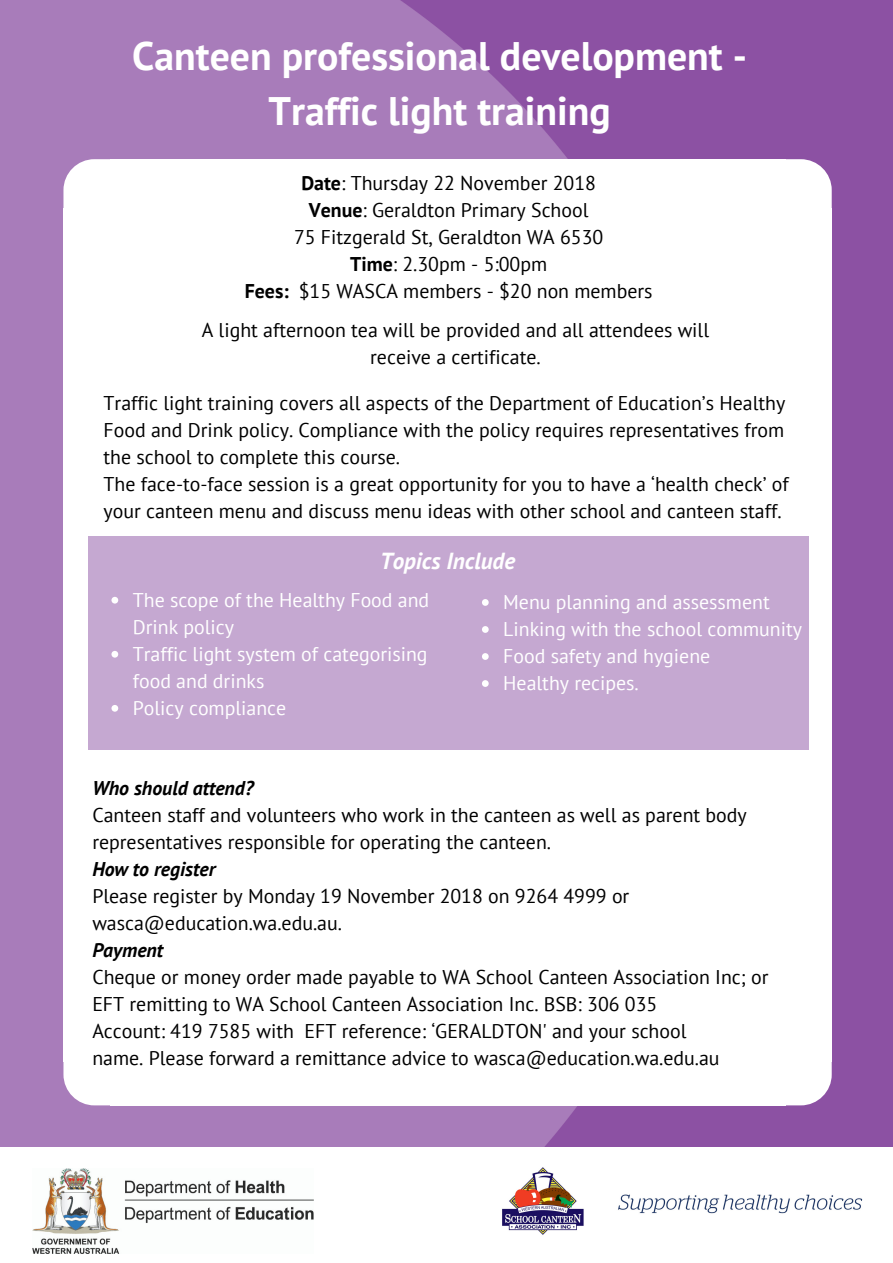
<style>
.page{position:relative;width:893px;height:1263px;background:#fff}
.page>*{position:absolute;margin:0;border:0;box-sizing:border-box;transform-origin:0 0}
.t1{font:700 39.75px/55.2px "PT Sans";color:#fff;text-align:center}
.t2{font:italic 700 23.25px "PT Sans";color:#fff}
.t3{font:19.8px/27px "PT Sans";color:#000}
.t4{font:19.8px/27px "PT Sans";color:#fff}
.t5{font:italic 700 19.8px "PT Sans";color:#000}
.s1{font-weight:700}
</style>
<div class="page">
<img style="left:0;top:0;width:893px;height:1147px">
<svg style="left:785px;top:159px;width:47px;height:50px"></svg>
<div style="left:784px;top:209px;width:48px;height:853px;background:#fff"></div>
<div style="left:110px;top:209px;width:675px;height:853px;background:#fff"></div>
<div style="left:110px;top:159px;width:675px;height:51px;background:#fff"></div>
<svg style="left:63px;top:159px;width:47px;height:50px"></svg>
<div style="left:63px;top:209px;width:48px;height:853px;background:#fff"></div>
<div style="left:110px;top:1061px;width:675px;height:44px;background:#fff"></div>
<svg style="left:63px;top:1062px;width:47px;height:43px"></svg>
<svg style="left:785px;top:1062px;width:47px;height:43px"></svg>
<img style="left:502px;top:1167px;width:361px;height:68px">
<div style="left:95px;top:553px;width:707px;height:180px;background:#c5a8d1"></div>
<div style="left:787px;top:728px;width:22px;height:22px;background:#c5a8d1"></div>
<div style="left:88px;top:557px;width:22px;height:172px;background:#c5a8d1"></div>
<div style="left:88px;top:728px;width:22px;height:22px;background:#c5a8d1"></div>
<div style="left:787px;top:557px;width:22px;height:172px;background:#c5a8d1"></div>
<div style="left:109px;top:728px;width:680px;height:22px;background:#c5a8d1"></div>
<div style="left:787px;top:536px;width:22px;height:22px;background:#c5a8d1"></div>
<div style="left:88px;top:536px;width:22px;height:22px;background:#c5a8d1"></div>
<div style="left:109px;top:536px;width:680px;height:22px;background:#c5a8d1"></div>
<svg style="left:111px;top:597px;width:7px;height:7px"></svg>
<svg style="left:111px;top:651px;width:7px;height:7px"></svg>
<svg style="left:111px;top:705px;width:7px;height:7px"></svg>
<svg style="left:482px;top:599px;width:7px;height:7px"></svg>
<svg style="left:482px;top:626px;width:7px;height:7px"></svg>
<svg style="left:482px;top:653px;width:7px;height:7px"></svg>
<svg style="left:482px;top:680px;width:7px;height:7px"></svg>
<img style="left:33px;top:1169px;width:280px;height:84px">
<h1 class="t1" style="left:132px;top:27px;width:616px">Canteen professional development -<br>Traffic light training</h1>
<p class="t3" style="left:245px;top:169px;width:409px;text-align:center"><span class="s1">Date</span>: Thursday 22 November 2018<br><span class="s1">Venue</span>: Geraldton Primary School<br>75 Fitzgerald St, Geraldton WA 6530<br><span class="s1">Time</span>: 2.30pm - 5:00pm<br><span class="s1">Fees:</span> $15 WASCA members - $20 non members</p>
<p class="t3" style="left:202px;top:316px;width:509px;text-align:center">A light afternoon tea will be provided and all attendees will receive a certificate.</p>
<p class="t3" style="left:104px;top:389px;width:687px">Traffic light training covers all aspects of the Department of Education’s Healthy Food and Drink policy. Compliance with the policy requires representatives from the school to complete this course.<br>The face-to-face session is a great opportunity for you to have a ‘health check’ of your canteen menu and discuss menu ideas with other school and canteen staff.</p>
<p class="t2" style="left:380px;top:545px;width:137px">Topics Include</p>
<p class="t4" style="left:133px;top:586px;width:298px">The scope of the Healthy Food and<br>Drink policy<br>Traffic light system of categorising food and drinks<br>Policy compliance</p>
<p class="t4" style="left:503px;top:588px;width:300px">Menu planning and assessment<br>Linking with the school community<br>Food safety and hygiene<br>Healthy recipes.</p>
<p class="t5" style="left:92px;top:775px;width:163px">Who should attend?</p>
<p class="t3" style="left:92px;top:801px;width:656px">Canteen staff and volunteers who work in the canteen as well as parent body representatives responsible for operating the canteen.</p>
<p class="t5" style="left:92px;top:856px;width:125px">How to register</p>
<p class="t3" style="left:92px;top:882px;width:539px">Please register by Monday 19 November 2018 on 9264 4999 or wasca@education.wa.edu.au.</p>
<p class="t5" style="left:92px;top:937px;width:72px">Payment</p>
<p class="t3" style="left:92px;top:963px;width:678px">Cheque or money order made payable to WA School Canteen Association Inc; or EFT remitting to WA School Canteen Association Inc. BSB: 306 035<br>Account: 419 7585 with EFT reference: ‘GERALDTON' and your school<br>name. Please forward a remittance advice to wasca@education.wa.edu.au</p>
</div>
